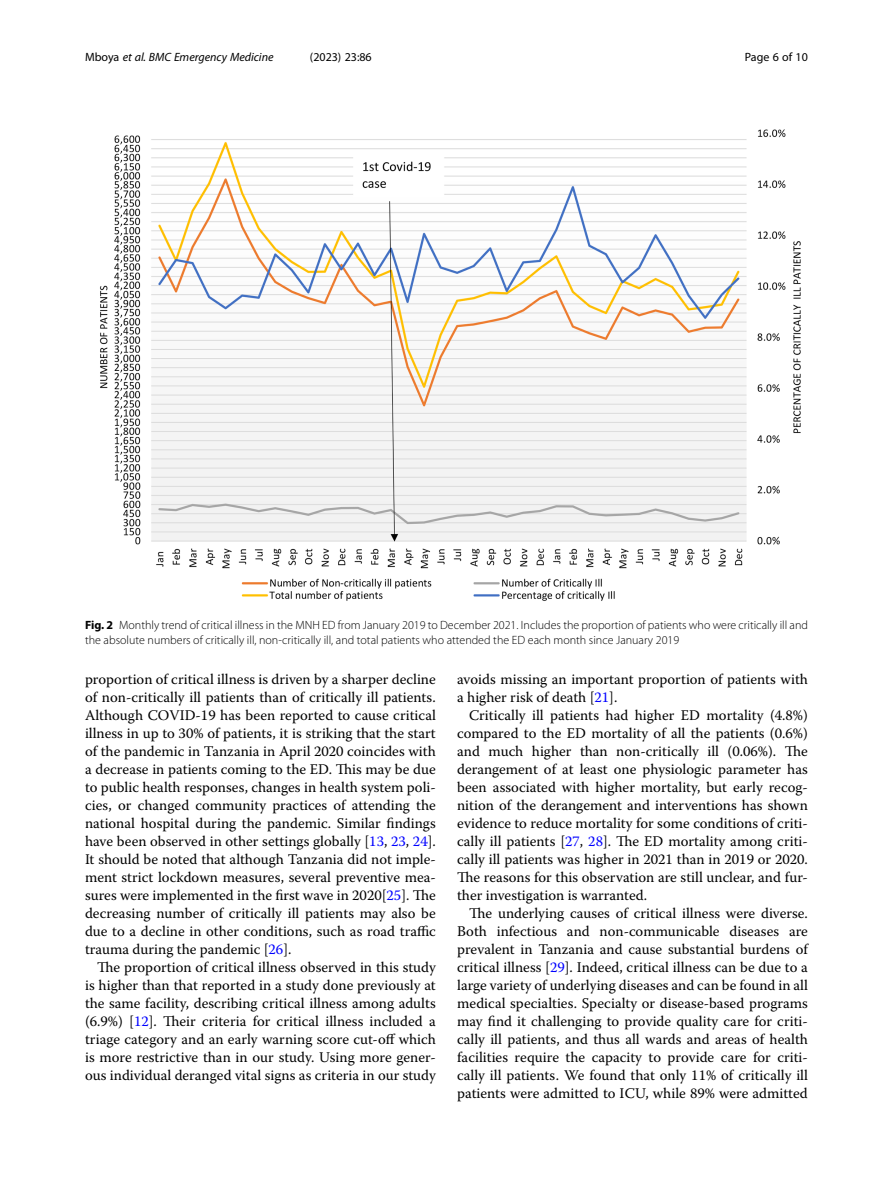
<style>
.page{position:relative;width:893px;height:1191px;background:#fff}
.page>*{position:absolute;margin:0;border:0;box-sizing:border-box;transform-origin:0 0}
.Body_Text_Indent{font:14.7px/18px "Warnock Pro";color:#000;text-align:justify}
.Figure_Caption{font:300 12px/15px "Myriad Pro";color:#000}
.t1{font:italic 12px "Myriad Pro";color:#000}
.t2{font:12px "Myriad Pro";color:#000}
.s1{font-style:normal}
.s2{font-weight:700}
.s3{color:#00f}
</style>
<div class="page">
<img style="left:100px;top:129px;width:701px;height:472px">
<p class="t1" style="left:85px;top:50px;width:190px"><span class="s1">Mboya</span> et al. BMC Emergency Medicine</p>
<p class="t2" style="left:310px;top:50px;width:63px">(2023) 23:86</p>
<p class="t2" style="left:745px;top:50px;width:65px">Page 6 of 10</p>
<p class="Figure_Caption" style="left:85px;top:618px;width:724px"><span class="s2">Fig. 2</span> Monthly trend of critical illness in the MNH ED from January 2019 to December 2021. Includes the proportion of patients who were critically ill and the absolute numbers of critically ill, non-critically ill, and total patients who attended the ED each month since January 2019</p>
<p class="Body_Text_Indent" style="left:85px;top:670px;width:352px">proportion of critical illness is driven by a sharper decline of non-critically ill patients than of critically ill patients.<br>Although COVID-19 has been reported to cause critical illness in up to 30% of patients, it is striking that the start of the pandemic in Tanzania in April 2020 coincides with a decrease in patients coming to the ED. This may be due to public health responses, changes in health system poli&shy;cies, or changed community practices of attending the national hospital during the pandemic. Similar findings have been observed in other settings globally [<span class="s3">13</span>, <span class="s3">23</span>, <span class="s3">24</span>].<br>It should be noted that although Tanzania did not imple&shy;ment strict lockdown measures, several preventive mea&shy;sures were implemented in the first wave in 2020[<span class="s3">25</span>]. The decreasing number of critically ill patients may also be due to a decline in other conditions, such as road traffic trauma during the pandemic [<span class="s3">26</span>].</p>
<p class="Body_Text_Indent" style="left:85px;top:958px;width:352px;text-indent:12px">The proportion of critical illness observed in this study is higher than that reported in a study done previously at the same facility, describing critical illness among adults (6.9%) [<span class="s3">12</span>]. Their criteria for critical illness included a triage category and an early warning score cut-off which is more restrictive than in our study. Using more gener&shy;ous individual deranged vital signs as criteria in our study</p>
<p class="Body_Text_Indent" style="left:457px;top:670px;width:352px">avoids missing an important proportion of patients with a higher risk of death [<span class="s3">21</span>].</p>
<p class="Body_Text_Indent" style="left:457px;top:706px;width:352px;text-indent:12px">Critically ill patients had higher ED mortality (4.8%) compared to the ED mortality of all the patients (0.6%) and much higher than non-critically ill (0.06%). The derangement of at least one physiologic parameter has been associated with higher mortality, but early recog&shy;nition of the derangement and interventions has shown evidence to reduce mortality for some conditions of criti&shy;cally ill patients [<span class="s3">27</span>, <span class="s3">28</span>]. The ED mortality among criti&shy;cally ill patients was higher in 2021 than in 2019 or 2020.<br>The reasons for this observation are still unclear, and fur&shy;ther investigation is warranted.</p>
<p class="Body_Text_Indent" style="left:457px;top:904px;width:352px;text-indent:12px">The underlying causes of critical illness were diverse.<br>Both infectious and non-communicable diseases are prevalent in Tanzania and cause substantial burdens of critical illness [<span class="s3">29</span>]. Indeed, critical illness can be due to a large variety of underlying diseases and can be found in all medical specialties. Specialty or disease-based programs may find it challenging to provide quality care for criti&shy;cally ill patients, and thus all wards and areas of health facilities require the capacity to provide care for criti&shy;cally ill patients. We found that only 11% of critically ill patients were admitted to ICU, while 89% were admitted</p>
</div>
